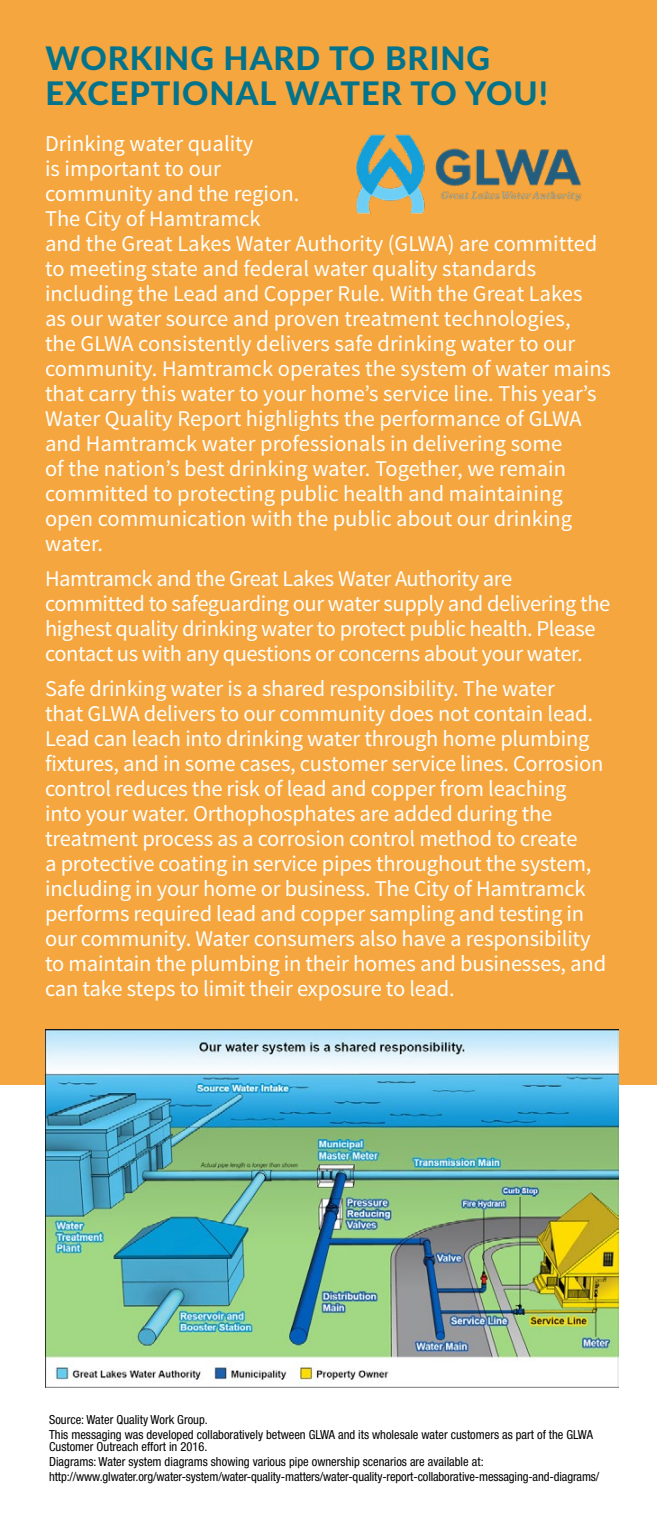
<style>
.page{position:relative;width:657px;height:1530px;background:#fff}
.page>*{position:absolute;margin:0;border:0;box-sizing:border-box;transform-origin:0 0}
.t1{font:800 32.5px/35.2px "Lato";letter-spacing:.03em;color:#03738c}
.t2{font:22.5px/25px "Source Sans Pro";letter-spacing:-.01em;color:#fff}
.t3{font:condensed 12.5px/15px "Helvetica Neue LT Std";color:#000}
</style>
<div class="page">
<div style="left:0;top:0;width:656px;height:1085px;background:#f5a63e"></div>
<img style="left:356px;top:134px;width:226px;height:80px">
<img style="left:45px;top:1029px;width:572px;height:359px">
<h1 class="t1" style="left:45px;top:39px;width:504px">WORKING HARD TO BRING<br>EXCEPTIONAL WATER TO YOU!</h1>
<p class="t2" style="left:45px;top:131px;width:567px">Drinking water quality<br>is important to our<br>community and the region.<br>The City of Hamtramck<br>and the Great Lakes Water Authority (GLWA) are committed to meeting state and federal water quality standards including the Lead and Copper Rule. With the Great Lakes<br>as our water source and proven treatment technologies,<br>the GLWA consistently delivers safe drinking water to our community. Hamtramck operates the system of water mains that carry this water to your home’s service line. This year’s Water Quality Report highlights the performance of GLWA and Hamtramck water professionals in delivering some<br>of the nation’s best drinking water. Together, we remain committed to protecting public health and maintaining open communication with the public about our drinking water.</p>
<p class="t2" style="left:45px;top:566px;width:566px">Hamtramck and the Great Lakes Water Authority are committed to safeguarding our water supply and delivering the highest quality drinking water to protect public health. Please contact us with any questions or concerns about your water.</p>
<p class="t2" style="left:45px;top:676px;width:562px">Safe drinking water is a shared responsibility. The water<br>that GLWA delivers to our community does not contain lead.<br>Lead can leach into drinking water through home plumbing fixtures, and in some cases, customer service lines. Corrosion control reduces the risk of lead and copper from leaching into your water. Orthophosphates are added during the treatment process as a corrosion control method to create<br>a protective coating in service pipes throughout the system, including in your home or business. The City of Hamtramck performs required lead and copper sampling and testing in our community. Water consumers also have a responsibility to maintain the plumbing in their homes and businesses, and can take steps to limit their exposure to lead.</p>
<p class="t3" style="left:49px;top:1412px;width:545px">Source: Water Quality Work Group.<br>This messaging was developed collaboratively between GLWA and its wholesale water customers as part of the GLWA</p>
<p class="t3" style="left:49px;top:1439px;width:551px">Customer Outreach effort in 2016.<br>Diagrams: Water system diagrams showing various pipe ownership scenarios are available at: http://www.glwater.org/water-system/water-quality-matters/water-quality-report-collaborative-messaging-and-diagrams/</p>
</div>
